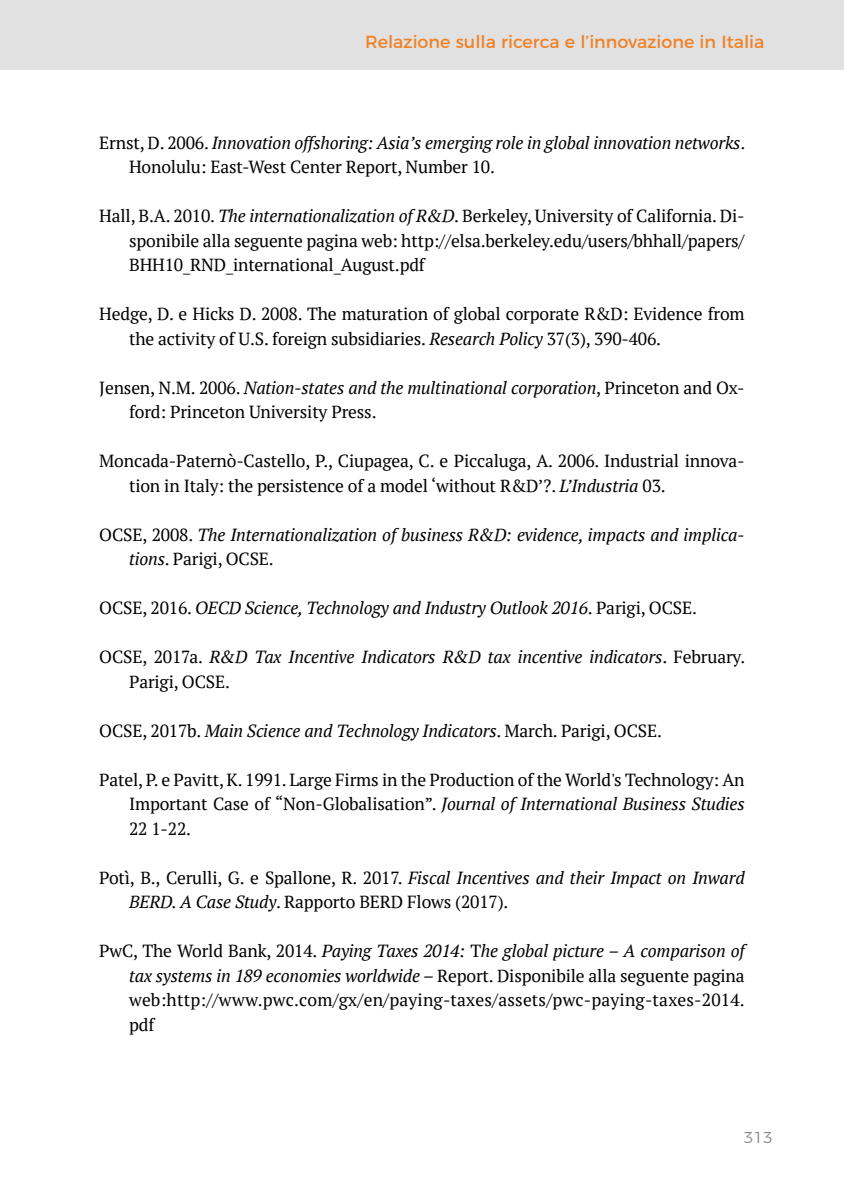
<style>
.page{position:relative;width:844px;height:1191px;background:#fff}
.page>*{position:absolute;margin:0;border:0;box-sizing:border-box;transform-origin:0 0}
.t1{font:17.5px/24.5px "PT Serif";letter-spacing:-.01em;color:#000}
.t2{font:italic 17.5px/24.5px "PT Serif";letter-spacing:-.01em;color:#000}
.t3{font:17.5px "Montserrat";color:#f08228}
.t4{font:300 15.75px "Montserrat";color:#878787}
.s1{font-style:normal}
.s2{font-style:italic}
</style>
<div class="page">
<div style="left:0;top:0;width:843px;height:69px;background:#e1e1e1"></div>
<p class="t3" style="left:365px;top:28px;width:401px">Relazione sulla ricerca e l’innovazione in Italia</p>
<p class="t2" style="left:129px;top:130px;width:617px;text-indent:-30px"><span class="s1">Ernst, D. 2006.</span> Innovation offshoring: Asia’s emerging role in global innovation networks<span class="s1">.<br>Honolulu: East-West Center Report, Number 10.</span></p>
<p class="t1" style="left:129px;top:203px;width:617px;text-align:justify;text-indent:-30px">Hall, B.A. 2010. <span class="s2">The internationalization of R&amp;D</span>. Berkeley, University of California. Di&shy;sponibile alla seguente pagina web: http://elsa.berkeley.edu/users/bhhall/papers/ BHH10_RND_international_August.pdf</p>
<p class="t1" style="left:129px;top:301px;width:617px;text-indent:-30px">Hedge, D. e Hicks D. 2008. The maturation of global corporate R&amp;D: Evidence from the activity of U.S. foreign subsidiaries. <span class="s2">Research Policy</span> 37(3), 390-406.</p>
<p class="t1" style="left:129px;top:375px;width:617px;text-indent:-30px">Jensen, N.M. 2006. <span class="s2">Nation-states and the multinational corporation</span>, Princeton and Ox&shy;ford: Princeton University Press.</p>
<p class="t1" style="left:129px;top:448px;width:617px;text-indent:-30px">Moncada-Paternò-Castello, P., Ciupagea, C. e Piccaluga, A. 2006. Industrial innova&shy;tion in Italy: the persistence of a model ‘without R&amp;D’?. <span class="s2">L’Industria</span> 03.</p>
<p class="t2" style="left:129px;top:522px;width:617px;text-indent:-30px"><span class="s1">OCSE, 2008.</span> The Internationalization of business R&amp;D: evidence, impacts and implica&shy;tions<span class="s1">. Parigi, OCSE.</span></p>
<p class="t2" style="left:99px;top:595px;width:599px"><span class="s1">OCSE, 2016.</span> OECD Science, Technology and Industry Outlook 2016<span class="s1">. Parigi, OCSE.</span></p>
<p class="t2" style="left:129px;top:644px;width:617px;text-indent:-30px"><span class="s1">OCSE, 2017a.</span> R&amp;D Tax Incentive Indicators R&amp;D tax incentive indicators<span class="s1">. February.<br>Parigi, OCSE.</span></p>
<p class="t2" style="left:99px;top:718px;width:564px"><span class="s1">OCSE, 2017b.</span> Main Science and Technology Indicators<span class="s1">. March. Parigi, OCSE.</span></p>
<p class="t1" style="left:129px;top:767px;width:617px;text-align:justify;text-indent:-30px">Patel, P. e Pavitt, K. 1991. Large Firms in the Production of the World's Technology: An Important Case of “Non-Globalisation”. <span class="s2">Journal of International Business Studies </span>22 1-22.</p>
<p class="t1" style="left:129px;top:865px;width:617px;text-indent:-30px">Potì, B., Cerulli, G. e Spallone, R. 2017. <span class="s2">Fiscal Incentives and their Impact on Inward<br>BERD. A Case Study</span>. Rapporto BERD Flows (2017).</p>
<p class="t1" style="left:129px;top:938px;width:617px;text-align:justify;text-indent:-30px">PwC, The World Bank, 2014. <span class="s2">Paying Taxes 2014:</span> T<span class="s2">he global picture – A comparison of tax systems in 189 economies worldwide –</span> Report. Disponibile alla seguente pagina web:http://www.pwc.com/gx/en/paying-taxes/assets/pwc-paying-taxes-2014. pdf</p>
<p class="t4" style="left:743px;top:1125px;width:31px">313</p>
</div>
